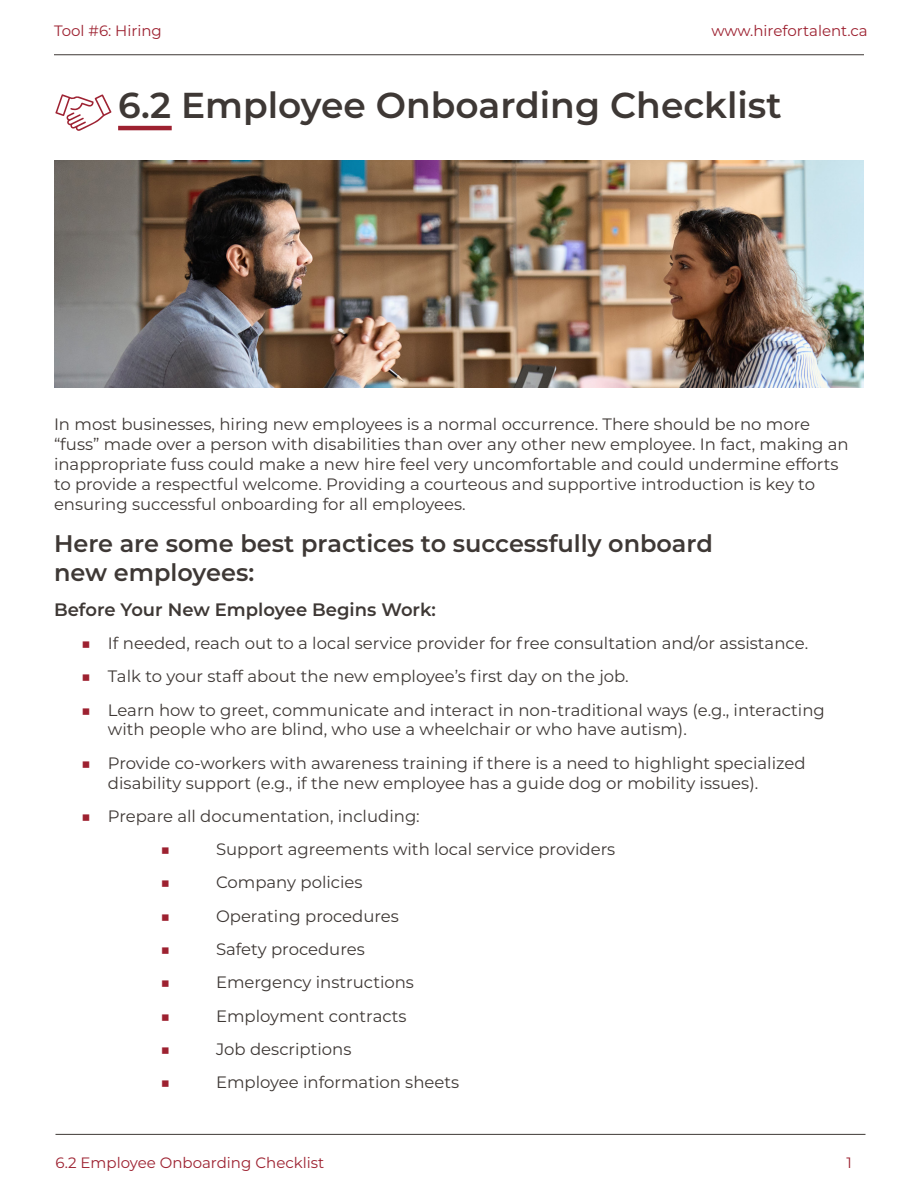
<style>
.page{position:relative;width:918px;height:1188px;background:#fff}
.page>*{position:absolute;margin:0;border:0;box-sizing:border-box;transform-origin:0 0}
.t1{font:600 36px "Montserrat";color:#3e3835}
.t2{font:600 24px/28.8px "Montserrat";color:#3e3835}
.t3{font:600 18px "Montserrat";color:#3e3835}
.t4{font:16.5px/19.8px "Montserrat";color:#3e3835}
.t5{font:16.5px "Montserrat";color:#9d2130}
.t6{font:15px "Montserrat";color:#9d2130}
.s1{color:#9d2130}
</style>
<div class="page">
<hr style="left:56px;top:1134px;width:810px;height:1px;background:#3e3835">
<hr style="left:54px;top:54px;width:810px;height:1px;background:#3e3835">
<hr style="left:118px;top:126px;width:54px;height:4px;background:#9d2130">
<svg style="left:55px;top:94px;width:56px;height:37px"></svg>
<img style="left:54px;top:161px;width:810px;height:227px">
<p class="t6" style="left:54px;top:20px;width:109px">Tool #6: Hiring</p>
<p class="t6" style="left:711px;top:20px;width:158px">www.hirefortalent.ca</p>
<h1 class="t1" style="left:118px;top:80px;width:665px">6.2 Employee Onboarding Checklist</h1>
<p class="t4" style="left:54px;top:414px;width:796px">In most businesses, hiring new employees is a normal occurrence. There should be no more “fuss” made over a person with disabilities than over any other new employee. In fact, making an inappropriate fuss could make a new hire feel very uncomfortable and could undermine efforts to provide a respectful welcome. Providing a courteous and supportive introduction is key to ensuring successful onboarding for all employees.</p>
<h2 class="t2" style="left:54px;top:528px;width:660px">Here are some best practices to successfully onboard new employees:</h2>
<h3 class="t3" style="left:54px;top:597px;width:383px">Before Your New Employee Begins Work:</h3>
<p class="t4" style="left:81px;top:633px;width:729px"><span class="s1">■</span> If needed, reach out to a local service provider for free consultation and/or assistance.</p>
<p class="t4" style="left:81px;top:666px;width:549px"><span class="s1">■</span> Talk to your staff about the new employee’s frst day on the job.</p>
<p class="t4" style="left:108px;top:699px;width:718px;text-indent:-27px"><span class="s1">■</span> Learn how to greet, communicate and interact in non-traditional ways (e.g., interacting with people who are blind, who use a wheelchair or who have autism).</p>
<p class="t4" style="left:108px;top:752px;width:699px;text-indent:-27px"><span class="s1">■</span> Provide co-workers with awareness training if there is a need to highlight specialized disability support (e.g., if the new employee has a guide dog or mobility issues).</p>
<p class="t4" style="left:81px;top:806px;width:340px"><span class="s1">■</span> Prepare all documentation, including:</p>
<p class="t5" style="left:160px;top:838px;width:11px">■</p>
<p class="t4" style="left:216px;top:839px;width:401px">Support agreements with local service providers</p>
<p class="t5" style="left:160px;top:871px;width:11px">■</p>
<p class="t4" style="left:216px;top:872px;width:148px">Company policies</p>
<p class="t5" style="left:160px;top:905px;width:11px">■</p>
<p class="t4" style="left:216px;top:905px;width:184px">Operating procedures</p>
<p class="t5" style="left:160px;top:938px;width:11px">■</p>
<p class="t4" style="left:216px;top:939px;width:150px">Safety procedures</p>
<p class="t5" style="left:160px;top:971px;width:11px">■</p>
<p class="t4" style="left:216px;top:972px;width:200px">Emergency instructions</p>
<p class="t5" style="left:160px;top:1004px;width:11px">■</p>
<p class="t4" style="left:216px;top:1005px;width:192px">Employment contracts</p>
<p class="t5" style="left:160px;top:1038px;width:11px">■</p>
<p class="t4" style="left:216px;top:1039px;width:137px">Job descriptions</p>
<p class="t5" style="left:160px;top:1071px;width:11px">■</p>
<p class="t4" style="left:216px;top:1072px;width:245px">Employee information sheets</p>
<p class="t6" style="left:56px;top:1152px;width:270px">6.2 Employee Onboarding Checklist</p>
<p class="t6" style="left:847px;top:1152px;width:7px">1</p>
</div>
